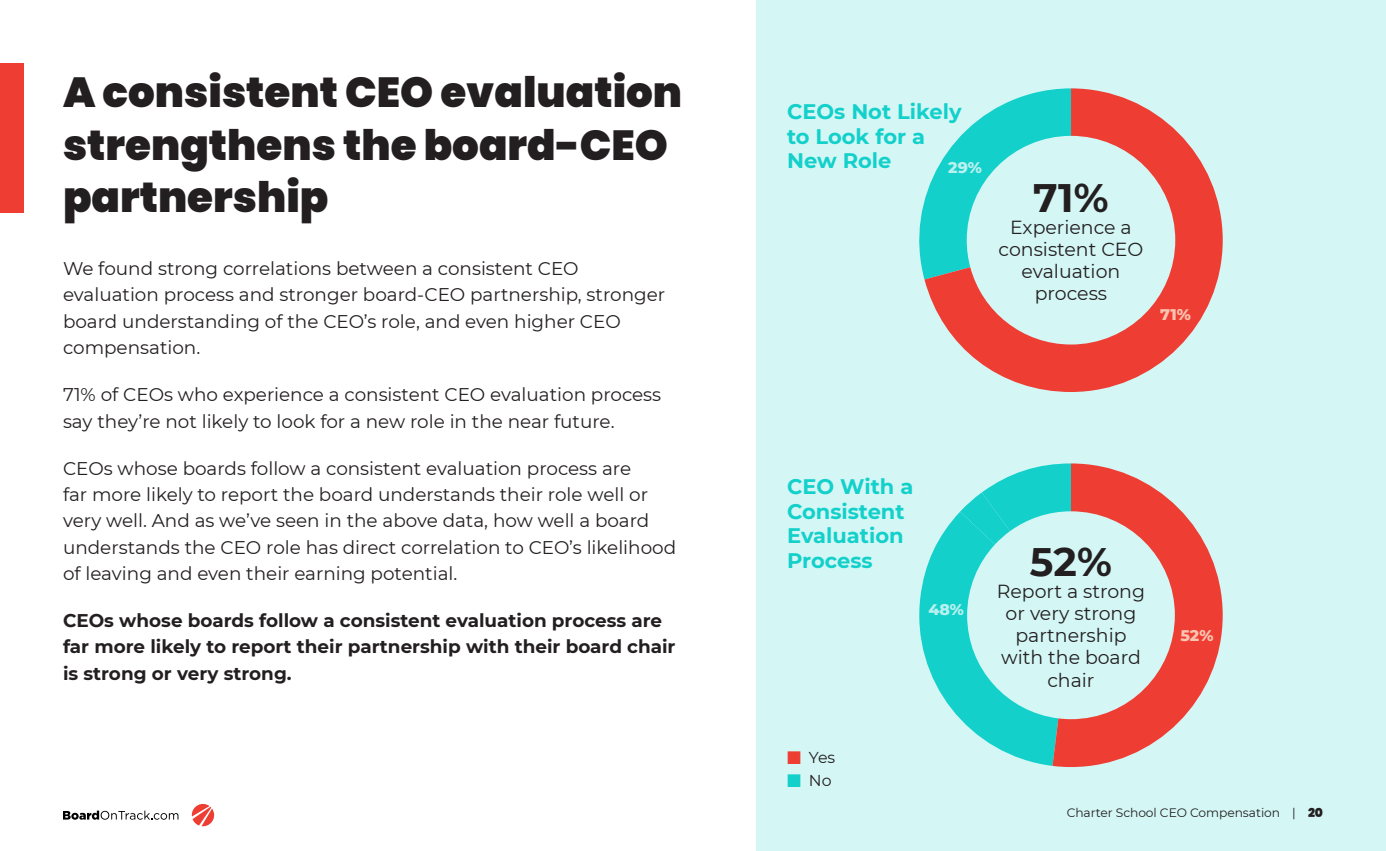
<style>
.page{position:relative;width:1386px;height:851px;background:#fff}
.page>*{position:absolute;margin:0;border:0;box-sizing:border-box;transform-origin:0 0}
.Large_headline_-_bac{font:900 42px/52.5px "Poppins";color:#231f20}
.t1{font:700 39.73px "Montserrat";color:#231f20}
.Large_headline_-_bac-2{font:700 21px/24.5px "Montserrat";color:#13d0ca}
.t2{font:18.9px/22.1px "Montserrat";color:#231f20;text-align:center}
.Large_body_front_sid{font:18.38px/26.2px "Montserrat";color:#231f20}
.Large_body_front_sid-2{font:700 18.38px/26.2px "Montserrat";color:#231f20}
.Large_body_front_sid-3{font:15.75px "Montserrat";color:#231f20}
.t3{font:800 15.75px "Montserrat";color:#fbc4b0}
.t4{font:800 15.75px "Montserrat";color:#b8f1ef}
.page_footer-right{font:12.25px "Montserrat";letter-spacing:-.005em;color:#231f20}
.s1{font-family:"Universal Newswith Comm Pi";color:#ee3e34}
.s2{font-family:"Universal Newswith Comm Pi";color:#13d0ca}
.s3{font-family:"Poppins";font-weight:900}
</style>
<div class="page">
<svg style="left:192px;top:803px;width:22px;height:23px"></svg>
<svg style="left:63px;top:810px;width:115px;height:9px"></svg>
<div style="left:756px;top:0;width:630px;height:850px;background:#d4f7f6"></div>
<div style="left:0;top:63px;width:24px;height:150px;background:#ee3e34"></div>
<svg style="left:919px;top:203px;width:5px;height:75px"></svg>
<svg style="left:924px;top:88px;width:299px;height:304px"></svg>
<svg style="left:919px;top:464px;width:134px;height:301px"></svg>
<svg style="left:1053px;top:463px;width:170px;height:304px"></svg>
<p class="Large_headline_-_bac" style="left:63px;top:66px;width:621px">A consistent CEO evaluation strengthens the board-CEO partnership</p>
<p class="Large_body_front_sid" style="left:63px;top:255px;width:604px">We found strong correlations between a consistent CEO evaluation process and stronger board-CEO partnership, stronger board understanding of the CEO’s role, and even higher CEO compensation.</p>
<p class="Large_body_front_sid" style="left:63px;top:381px;width:600px">71% of CEOs who experience a consistent CEO evaluation process say they’re not likely to look for a new role in the near future.</p>
<p class="Large_body_front_sid" style="left:63px;top:454px;width:615px">CEOs whose boards follow a consistent evaluation process are<br>far more likely to report the board understands their role well or very well. And as we’ve seen in the above data, how well a board understands the CEO role has direct correlation to CEO’s likelihood of leaving and even their earning potential.</p>
<p class="Large_body_front_sid-2" style="left:63px;top:606px;width:614px">CEOs whose boards follow a consistent evaluation process are far more likely to report their partnership with their board chair is strong or very strong.</p>
<p class="Large_headline_-_bac-2" style="left:787px;top:98px;width:176px">CEOs Not Likely to Look for a<br>New Role</p>
<p class="t4" style="left:948px;top:156px;width:35px">29%</p>
<p class="t1" style="left:1033px;top:169px;width:77px">71%</p>
<p class="t2" style="left:999px;top:216px;width:146px">Experience a consistent CEO evaluation process</p>
<p class="t3" style="left:1160px;top:302px;width:32px">71%</p>
<p class="Large_headline_-_bac-2" style="left:787px;top:473px;width:128px">CEO With a<br>Consistent<br>Evaluation<br>Process</p>
<p class="t4" style="left:928px;top:597px;width:37px">48%</p>
<p class="Large_body_front_sid-3" style="left:787px;top:746px;width:50px"><span class="s1">m</span> Yes</p>
<p class="Large_body_front_sid-3" style="left:787px;top:769px;width:46px"><span class="s2">m</span> No</p>
<p class="t1" style="left:1030px;top:533px;width:84px">52%</p>
<p class="t2" style="left:997px;top:579px;width:150px">Report a strong or very strong partnership with the board chair</p>
<p class="t3" style="left:1180px;top:624px;width:35px">52%</p>
<p class="page_footer-right" style="left:1067px;top:803px;width:258px">Charter School CEO Compensation | <span class="s3">20</span></p>
</div>
